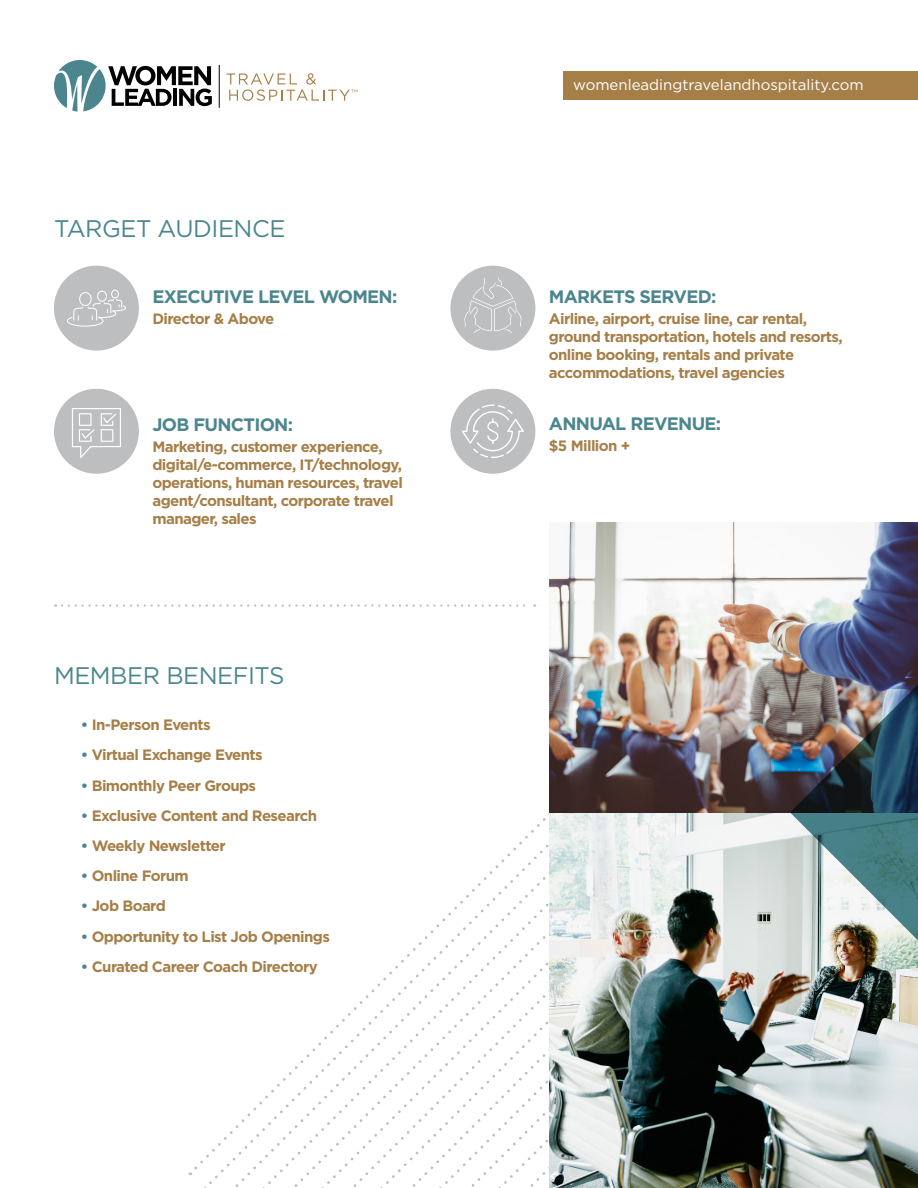
<style>
.page{position:relative;width:918px;height:1188px;background:#fff}
.page>*{position:absolute;margin:0;border:0;box-sizing:border-box;transform-origin:0 0}
.t1{font:24px "Gotham";letter-spacing:-.02em;color:#4b868e}
.t2{font:700 18px "Gotham";letter-spacing:-.04em;color:#4b868e}
.t3{font:700 15px/18px "Gotham";letter-spacing:-.04em;color:#a67f48}
.t4{font:15px "Gotham";color:#fff}
.s1{color:#4b868e}
</style>
<div class="page">
<svg style="left:455px;top:1078px;width:94px;height:110px"></svg>
<svg style="left:54px;top:60px;width:158px;height:52px"></svg>
<hr style="left:219px;top:65px;width:1px;height:43px;background:#000">
<svg style="left:226px;top:73px;width:131px;height:28px"></svg>
<div style="left:564px;top:71px;width:354px;height:29px;background:#a67f48"></div>
<div style="left:54px;top:266px;width:85px;height:85px;background:#bcbec0;border-radius:50%"></div>
<svg style="left:67px;top:290px;width:59px;height:37px"></svg>
<div style="left:54px;top:389px;width:85px;height:85px;background:#bcbec0;border-radius:50%"></div>
<svg style="left:72px;top:408px;width:49px;height:50px"></svg>
<div style="left:450px;top:266px;width:85px;height:85px;background:#bcbec0;border-radius:50%"></div>
<svg style="left:463px;top:270px;width:59px;height:63px"></svg>
<div style="left:450px;top:389px;width:85px;height:85px;background:#bcbec0;border-radius:50%"></div>
<svg style="left:460px;top:404px;width:66px;height:55px"></svg>
<svg style="left:62px;top:604px;width:473px;height:3px"></svg>
<img style="left:549px;top:523px;width:369px;height:665px">
<img style="left:790px;top:684px;width:128px;height:256px">
<h1 class="t1" style="left:54px;top:213px;width:233px">TARGET AUDIENCE</h1>
<p class="t2" style="left:152px;top:285px;width:247px">EXECUTIVE LEVEL WOMEN:</p>
<p class="t3" style="left:152px;top:310px;width:123px">Director &amp; Above</p>
<p class="t2" style="left:152px;top:412px;width:142px">JOB FUNCTION:</p>
<p class="t3" style="left:152px;top:437px;width:252px">Marketing, customer experience, digital/e-commerce, IT/technology, operations, human resources, travel agent/consultant, corporate travel manager, sales</p>
<h1 class="t1" style="left:54px;top:661px;width:232px">MEMBER BENEFITS</h1>
<p class="t3" style="left:81px;top:716px;width:131px"><span class="s1">•</span> In-Person Events</p>
<p class="t3" style="left:81px;top:746px;width:183px"><span class="s1">•</span> Virtual Exchange Events</p>
<p class="t3" style="left:81px;top:776px;width:177px"><span class="s1">•</span> Bimonthly Peer Groups</p>
<p class="t3" style="left:81px;top:806px;width:238px"><span class="s1">•</span> Exclusive Content and Research</p>
<p class="t3" style="left:81px;top:837px;width:146px"><span class="s1">•</span> Weekly Newsletter</p>
<p class="t3" style="left:81px;top:867px;width:109px"><span class="s1">•</span> Online Forum</p>
<p class="t3" style="left:81px;top:897px;width:86px"><span class="s1">•</span> Job Board</p>
<p class="t3" style="left:81px;top:927px;width:250px"><span class="s1">•</span> Opportunity to List Job Openings</p>
<p class="t3" style="left:81px;top:958px;width:238px"><span class="s1">•</span> Curated Career Coach Directory</p>
<p class="t4" style="left:573px;top:75px;width:292px">womenleadingtravelandhospitality.com</p>
<p class="t2" style="left:549px;top:285px;width:169px">MARKETS SERVED:</p>
<p class="t3" style="left:549px;top:310px;width:295px">Airline, airport, cruise line, car rental, ground transportation, hotels and resorts, online booking, rentals and private accommodations, travel agencies</p>
<p class="t2" style="left:549px;top:412px;width:174px">ANNUAL REVENUE:</p>
<p class="t3" style="left:549px;top:437px;width:83px">$5 Million +</p>
</div>
